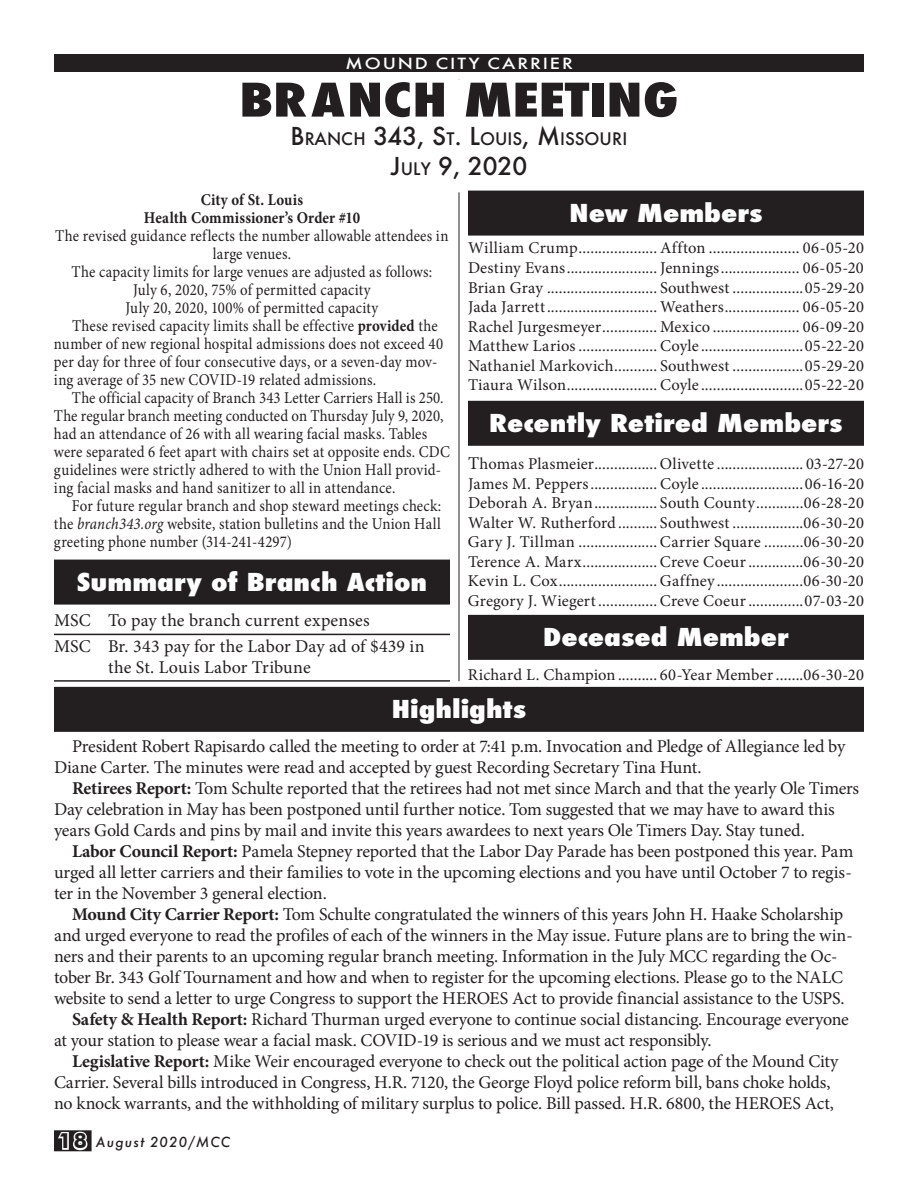
<style>
.page{position:relative;width:918px;height:1188px;background:#fff}
.page>*{position:absolute;margin:0;border:0;box-sizing:border-box;transform-origin:0 0}
.t1{font:800 condensed 45px "Futura";color:#231f20;scale:1.25 1}
.t2{font:800 condensed 24px "Futura";color:#fff;scale:1.25 1}
.t3{font:500 24px "Futura";color:#231f20}
.t4{font:18px/21px "Minion Pro";letter-spacing:-.01em;color:#231f20}
.t5{font:18px/25.5px "Minion Pro";letter-spacing:.01em;color:#231f20}
.t6{font:500 16.8px "Futura";color:#231f20}
.t7{font:16.5px/19.5px "Minion Pro";letter-spacing:.01em;color:#231f20;text-align:justify}
.t8{font:16.5px "Minion Pro";letter-spacing:.01em;color:#231f20;scale:.9 1}
.t9{font:700 16.5px/18px "Minion Pro";letter-spacing:.005em;color:#231f20;text-align:center;scale:.9 1}
.t10{font:500 15px "Futura";letter-spacing:.105em;color:#fff;scale:1.2 1}
.t11{font:italic 500 13.5px "Futura";letter-spacing:.095em;color:#231f20}
.s1{font-size:24px}
.s2{font-size:16.8px}
.s3{font-weight:700}
.s4{font-style:italic}
.s5{font-size:18px}
.s6{font-family:"Futura BT";font-weight:700;font-style:normal;font-size:21px}
</style>
<div class="page">
<hr style="left:459px;top:80px;width:1px;height:1036px;background:#231f20">
<div style="left:54px;top:54px;width:810px;height:18px;background:#231f20"></div>
<div style="left:54px;top:1130px;width:38px;height:21px;background:#231f20"></div>
<svg style="left:55px;top:1130px;width:37px;height:22px"></svg>
<div style="left:54px;top:560px;width:396px;height:45px;background:#231f20"></div>
<div style="left:54px;top:687px;width:810px;height:45px;background:#231f20"></div>
<div style="left:468px;top:191px;width:396px;height:45px;background:#231f20"></div>
<div style="left:468px;top:615px;width:396px;height:45px;background:#231f20"></div>
<div style="left:468px;top:401px;width:396px;height:45px;background:#231f20"></div>
<hr style="left:54px;top:634px;width:396px;height:1px;background:#231f20">
<hr style="left:54px;top:680px;width:396px;height:2px;background:#231f20">
<p class="t10" style="left:346px;top:53px;width:191px">MOUND CITY CARRIER</p>
<h1 class="t1" style="left:239px;top:69px;width:353px">BRANCH MEETING</h1>
<p class="t6" style="left:290px;top:127px;width:27px"><span class="s1">B</span>RANC</p>
<h2 class="t3" style="left:354px;top:120px;width:138px"><span class="s2">H</span> 343, S<span class="s2">T</span>. L<span class="s2">OUIS</span></h2>
<p class="t6" style="left:522px;top:127px;width:49px"><span class="s1">, M</span>ISSOURI</p>
<h2 class="t3" style="left:391px;top:150px;width:138px">J<span class="s2">ULY</span> 9, 2020</h2>
<p class="t9" style="left:144px;top:190px;width:242px">City of St. Louis<br>Health Commissioner’s Order #10</p>
<p class="t8" style="left:55px;top:224px;width:438px">The revised guidance reflects the number allowable attendees in</p>
<p class="t8" style="left:213px;top:242px;width:89px">large venues.</p>
<p class="t8" style="left:72px;top:260px;width:402px">The capacity limits for large venues are adjusted as follows:</p>
<p class="t8" style="left:133px;top:278px;width:266px">July 6, 2020, 75% of permitted capacity</p>
<p class="t8" style="left:126px;top:296px;width:282px">July 20, 2020, 100% of permitted capacity</p>
<p class="t8" style="left:72px;top:314px;width:408px">These revised capacity limits shall be effective <span class="s3">provided</span> the</p>
<p class="t8" style="left:54px;top:332px;width:434px">number of new regional hospital admissions does not exceed 40</p>
<p class="t8" style="left:54px;top:350px;width:427px">per day for three of four consecutive days, or a seven-day mov-</p>
<p class="t8" style="left:54px;top:368px;width:360px">ing average of 35 new COVID-19 related admissions.</p>
<p class="t8" style="left:72px;top:386px;width:414px">The official capacity of Branch 343 Letter Carriers Hall is 250.</p>
<p class="t8" style="left:54px;top:404px;width:434px">The regular branch meeting conducted on Thursday July 9, 2020,</p>
<p class="t8" style="left:54px;top:422px;width:416px">had an attendance of 26 with all wearing facial masks. Tables</p>
<p class="t8" style="left:54px;top:440px;width:441px">were separated 6 feet apart with chairs set at opposite ends. CDC</p>
<p class="t8" style="left:54px;top:458px;width:432px">guidelines were strictly adhered to with the Union Hall provid-</p>
<p class="t8" style="left:54px;top:476px;width:381px">ing facial masks and hand sanitizer to all in attendance.</p>
<p class="t8" style="left:72px;top:494px;width:412px">For future regular branch and shop steward meetings check:</p>
<p class="t8" style="left:54px;top:512px;width:431px">the <span class="s4">branch343.org</span> website, station bulletins and the Union Hall</p>
<p class="t8" style="left:54px;top:530px;width:266px">greeting phone number (314-241-4297)</p>
<h2 class="t2" style="left:77px;top:566px;width:282px">Summary of Branch Action</h2>
<p class="t5" style="left:54px;top:608px;width:372px">MSC To pay the branch current expenses<br>MSC Br. 343 pay for the Labor Day ad of $439 in</p>
<p class="t5" style="left:108px;top:654px;width:204px">the St. Louis Labor Tribune</p>
<h2 class="t2" style="left:569px;top:197px;width:156px">New Members</h2>
<p class="t7" style="left:468px;top:239px;width:398px">William Crump.................... Affton ....................... 06-05-20<br>Destiny Evans....................... Jennings.................... 06-05-20<br>Brian Gray ............................ Southwest ..................05-29-20<br>Jada Jarrett............................ Weathers................... 06-05-20<br>Rachel Jurgesmeyer.............. Mexico ...................... 06-09-20<br>Matthew Larios .................... Coyle ..........................05-22-20<br>Nathaniel Markovich........... Southwest ..................05-29-20<br>Tiaura Wilson....................... Coyle ..........................05-22-20</p>
<h2 class="t2" style="left:489px;top:407px;width:284px">Recently Retired Members</h2>
<p class="t7" style="left:468px;top:454px;width:398px"><span class="s5">T</span>homas Plasmeier................ Olivette ...................... 03-27-20<br>James M. Peppers.................Coyle ..........................06-16-20<br>Deborah A. Bryan................ South County............06-28-20<br>Walter W. Rutherford.......... Southwest ..................06-30-20<br>Gary J. Tillman .................... Carrier Square ..........06-30-20<br>Terence A. Marx................... Creve Coeur..............06-30-20<br>Kevin L. Cox......................... Gaffney......................06-30-20<br>Gregory J. Wiegert ............... Creve Coeur..............07-03-20</p>
<h2 class="t2" style="left:543px;top:621px;width:198px">Deceased Member</h2>
<p class="t7" style="left:468px;top:665px;width:397px">Richard L. Champion .......... 60-Year Member .......06-30-20</p>
<h2 class="t2" style="left:392px;top:693px;width:109px">Highlights</h2>
<p class="t4" style="left:54px;top:736px;width:793px;text-indent:18px">President Robert Rapisardo called the meeting to order at 7:41 p.m. Invocation and Pledge of Allegiance led by<br>Diane Carter. The minutes were read and accepted by guest Recording Secretary Tina Hunt.</p>
<p class="t4" style="left:54px;top:778px;width:807px;text-indent:18px"><span class="s3">Retirees Report:</span> Tom Schulte reported that the retirees had not met since March and that the yearly Ole Timers<br>Day celebration in May has been postponed until further notice. Tom suggested that we may have to award this years Gold Cards and pins by mail and invite this years awardees to next years Ole Timers Day. Stay tuned.</p>
<p class="t4" style="left:54px;top:841px;width:801px;text-align:justify;text-indent:18px"><span class="s3">Labor Council Report:</span> Pamela Stepney reported that the Labor Day Parade has been postponed this year. Pam urged all letter carriers and their families to vote in the upcoming elections and you have until October 7 to regis&shy;ter in the November 3 general election.</p>
<p class="t4" style="left:72px;top:904px;width:773px"><span class="s3">Mound City Carrier Report:</span> Tom Schulte congratulated the winners of this years John H. Haake Scholarship</p>
<p class="t4" style="left:54px;top:925px;width:800px">and urged everyone to read the profiles of each of the winners in the May issue. Future plans are to bring the win-</p>
<p class="t4" style="left:54px;top:946px;width:785px">ners and their parents to an upcoming regular branch meeting. Information in the July MCC regarding the Oc-</p>
<p class="t4" style="left:54px;top:967px;width:791px">tober Br. 343 Golf Tournament and how and when to register for the upcoming elections. Please go to the NALC</p>
<p class="t4" style="left:54px;top:988px;width:792px">website to send a letter to urge Congress to support the HEROES Act to provide financial assistance to the USPS.</p>
<p class="t4" style="left:72px;top:1009px;width:778px"><span class="s3">Safety &amp; Health Report:</span> Richard Thurman urged everyone to continue social distancing. Encourage everyone</p>
<p class="t4" style="left:54px;top:1030px;width:659px">at your station to please wear a facial mask. COVID-19 is serious and we must act responsibly.</p>
<p class="t4" style="left:72px;top:1051px;width:768px"><span class="s3">Legislative Report:</span> Mike Weir encouraged everyone to check out the political action page of the Mound City</p>
<p class="t4" style="left:54px;top:1072px;width:778px">Carrier. Several bills introduced in Congress, H.R. 7120, the George Floyd police reform bill, bans choke holds,</p>
<p class="t4" style="left:54px;top:1093px;width:782px">no knock warrants, and the withholding of military surplus to police. Bill passed. H.R. 6800, the HEROES Act,</p>
<p class="t11" style="left:59px;top:1133px;width:173px"><span class="s6">18</span> August 2020/MCC</p>
</div>
